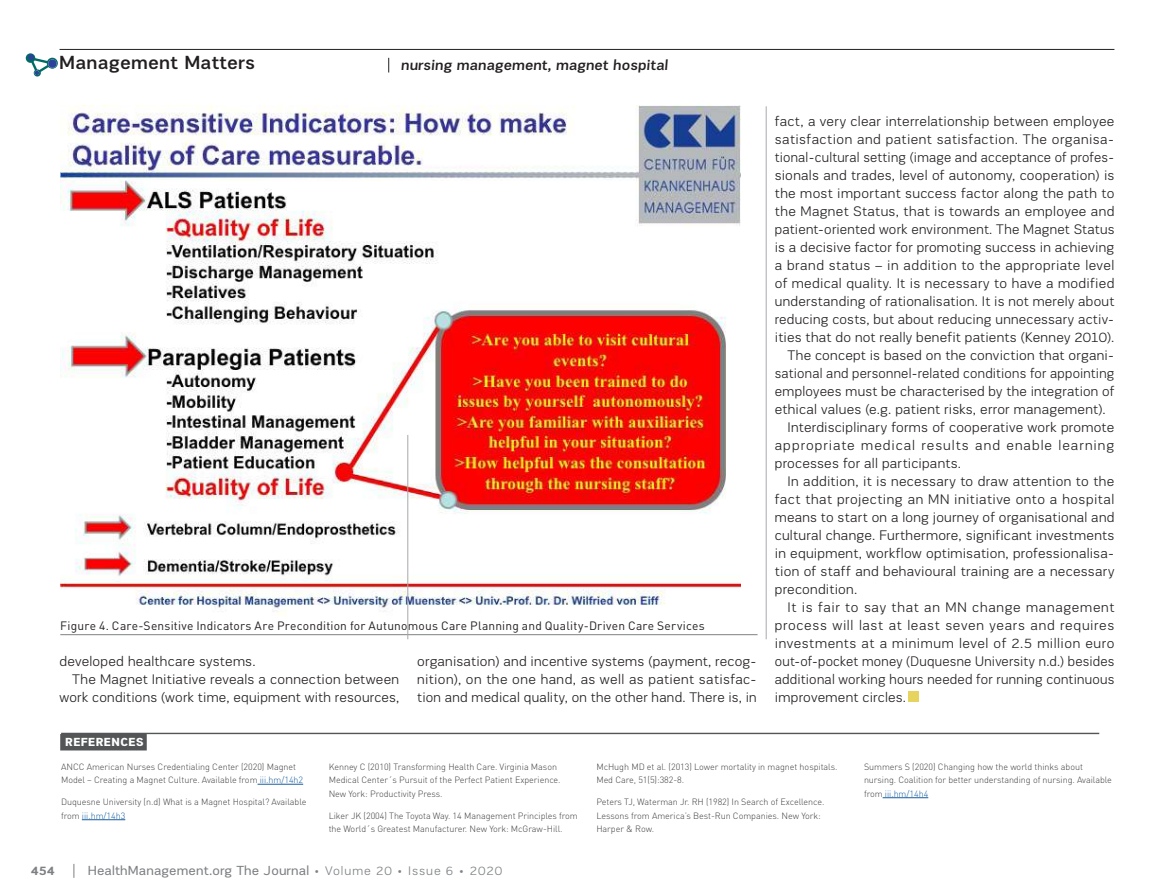
<style>
.page{position:relative;width:1174px;height:893px;background:#fff}
.page>*{position:absolute;margin:0;border:0;box-sizing:border-box;transform-origin:0 0}
.t1{font:500 19.5px "PRC Fidelity";letter-spacing:.01em;color:#231f20}
.t2{font:500 15px "PRC Fidelity";color:#231f20}
.t3{font:300 14.25px/18px "PRC Fidelity";letter-spacing:.02em;color:#231f20;text-align:justify}
.t4{font:300 14.25px "PRC Fidelity";letter-spacing:.02em;color:#231f20;scale:.96 1}
.t5{font:300 14.25px "PRC Fidelity";letter-spacing:.05em;color:#231f20}
.t6{font:300 14.25px "PRC Fidelity";letter-spacing:.07em;color:#231f20}
.t7{font:13.5px "PRC Fidelity";letter-spacing:.01em;color:#7e8083}
.t8{font:700 12.75px "PRC Fidelity";color:#7e8083}
.t9{font:12px "DIN Pro";letter-spacing:.02em;color:#231f20}
.t10{font:900 12px "PRC Fidelity";letter-spacing:.045em;color:#fff}
.t11{font:300 9px/13.5px "DIN Pro";letter-spacing:-.005em;color:#3e3e3f}
.s1{color:#175d9e}
.s2{font-weight:300;font-size:12.75px}
</style>
<div class="page">
<svg style="left:74px;top:864px;width:1px;height:14px"></svg>
<hr style="left:60px;top:49px;width:1054px;height:1px;background:#231f20">
<svg style="left:26px;top:53px;width:32px;height:24px"></svg>
<svg style="left:388px;top:58px;width:1px;height:14px"></svg>
<hr style="left:257px;top:784px;width:46px;height:1px;background:#175d9e">
<hr style="left:82px;top:819px;width:43px;height:1px;background:#175d9e">
<hr style="left:882px;top:797px;width:46px;height:1px;background:#175d9e">
<hr style="left:61px;top:733px;width:1038px;height:1px;background:#545557">
<div style="left:60px;top:734px;width:87px;height:16px;background:#545557"></div>
<img style="left:60px;top:106px;width:680px;height:510px">
<hr style="left:60px;top:634px;width:697px;height:1px;background:#7e8083">
<hr style="left:766px;top:106px;width:1px;height:533px;background:#a8a9ad">
<hr style="left:407px;top:435px;width:1px;height:204px;background:#a8a9ad">
<div style="left:908px;top:691px;width:10px;height:11px;background:#e6d45e"></div>
<h1 class="t1" style="left:59px;top:52px;width:197px">Management Matters</h1>
<p class="t2" style="left:401px;top:56px;width:270px">nursing management, magnet hospital</p>
<p class="t9" style="left:60px;top:618px;width:646px">Figure 4. Care-Sensitive Indicators Are Precondition for Autunomous Care Planning and Quality-Driven Care Services</p>
<p class="t3" style="left:60px;top:652px;width:197px">developed healthcare systems.</p>
<p class="t3" style="left:72px;top:670px;width:328px">The Magnet Initiative reveals a connection between</p>
<p class="t3" style="left:60px;top:688px;width:341px">work conditions (work time, equipment with resources,</p>
<p class="t10" style="left:65px;top:735px;width:80px">REFERENCES</p>
<p class="t3" style="left:417px;top:652px;width:341px">organisation) and incentive systems (payment, recog&shy;nition), on the one hand, as well as patient satisfac&shy;tion and medical quality, on the other hand. There is, in</p>
<p class="t3" style="left:775px;top:112px;width:341px">fact, a very clear interrelationship between employee</p>
<p class="t3" style="left:775px;top:130px;width:341px">satisfaction and patient satisfaction. The organisa-</p>
<p class="t4" style="left:775px;top:150px;width:355px">tional-cultural setting (image and acceptance of profes-</p>
<p class="t3" style="left:775px;top:166px;width:341px">sionals and trades, level of autonomy, cooperation) is</p>
<p class="t3" style="left:775px;top:184px;width:341px">the most important success factor along the path to</p>
<p class="t3" style="left:775px;top:202px;width:341px">the Magnet Status, that is towards an employee and</p>
<p class="t3" style="left:775px;top:220px;width:341px">patient-oriented work environment. The Magnet Status</p>
<p class="t3" style="left:775px;top:238px;width:341px">is a decisive factor for promoting success in achieving</p>
<p class="t3" style="left:775px;top:256px;width:341px">a brand status – in addition to the appropriate level</p>
<p class="t3" style="left:775px;top:274px;width:341px">of medical quality. It is necessary to have a modified</p>
<p class="t3" style="left:775px;top:292px;width:341px">understanding of rationalisation. It is not merely about</p>
<p class="t3" style="left:775px;top:310px;width:341px">reducing costs, but about reducing unnecessary activ-</p>
<p class="t3" style="left:775px;top:328px;width:341px">ities that do not really benefit patients (Kenney 2010).</p>
<p class="t3" style="left:787px;top:346px;width:328px">The concept is based on the conviction that organi-</p>
<p class="t4" style="left:775px;top:366px;width:355px">sational and personnel-related conditions for appointing</p>
<p class="t3" style="left:775px;top:382px;width:341px">employees must be characterised by the integration of</p>
<p class="t3" style="left:775px;top:400px;width:332px">ethical values (e.g. patient risks, error management).</p>
<p class="t3" style="left:787px;top:418px;width:328px">Interdisciplinary forms of cooperative work promote</p>
<p class="t6" style="left:775px;top:438px;width:341px">appropriate medical results and enable learning</p>
<p class="t3" style="left:775px;top:454px;width:188px">processes for all participants.</p>
<p class="t3" style="left:787px;top:472px;width:328px">In addition, it is necessary to draw attention to the</p>
<p class="t3" style="left:775px;top:490px;width:341px">fact that projecting an MN initiative onto a hospital</p>
<p class="t3" style="left:775px;top:508px;width:341px">means to start on a long journey of organisational and</p>
<p class="t3" style="left:775px;top:526px;width:341px">cultural change. Furthermore, significant investments</p>
<p class="t3" style="left:775px;top:544px;width:341px">in equipment, workflow optimisation, professionalisa-</p>
<p class="t3" style="left:775px;top:562px;width:341px">tion of staff and behavioural training are a necessary</p>
<p class="t3" style="left:775px;top:580px;width:84px">precondition.</p>
<p class="t5" style="left:787px;top:600px;width:328px">It is fair to say that an MN change management</p>
<p class="t5" style="left:775px;top:618px;width:341px">process will last at least seven years and requires</p>
<p class="t3" style="left:775px;top:634px;width:341px">investments at a minimum level of 2.5 million euro</p>
<p class="t4" style="left:775px;top:654px;width:355px">out-of-pocket money (Duquesne University n.d.) besides</p>
<p class="t3" style="left:775px;top:670px;width:341px">additional working hours needed for running continuous</p>
<p class="t3" style="left:775px;top:688px;width:133px">improvement circles.</p>
<p class="t11" style="left:61px;top:759px;width:244px">ANCC American Nurses Credentialing Center (2020) Magnet<br>Model – Creating a Magnet Culture. Available from <span class="s1">iii.hm/14h2</span></p>
<p class="t11" style="left:61px;top:795px;width:247px">Duquesne University (n.d) What is a Magnet Hospital? Available from <span class="s1">iii.hm/14h3</span></p>
<p class="t11" style="left:329px;top:759px;width:233px">Kenney C (2010) Transforming Health Care. Virginia Mason<br>Medical Center´s Pursuit of the Perfect Patient Experience.<br>New York: Productivity Press.</p>
<p class="t11" style="left:329px;top:808px;width:251px">Liker JK (2004) The Toyota Way. 14 Management Principles from the World´s Greatest Manufacturer. New York: McGraw-Hill.</p>
<p class="t8" style="left:31px;top:863px;width:25px">454</p>
<p class="t7" style="left:88px;top:863px;width:416px">HealthManagement.org The Journal <span class="s2">• Volume 20 • Issue 6 • 2020</span></p>
<p class="t11" style="left:596px;top:759px;width:243px">McHugh MD et al. (2013) Lower mortality in magnet hospitals.<br>Med Care, 51(5):382-8.</p>
<p class="t11" style="left:596px;top:795px;width:230px">Peters TJ, Waterman Jr. RH (1982) In Search of Excellence.<br>Lessons from America’s Best-Run Companies. New York:<br>Harper &amp; Row.</p>
<p class="t11" style="left:864px;top:759px;width:249px">Summers S (2020) Changing how the world thinks about nursing. Coalition for better understanding of nursing. Available from <span class="s1">iii.hm/14h4</span></p>
</div>
